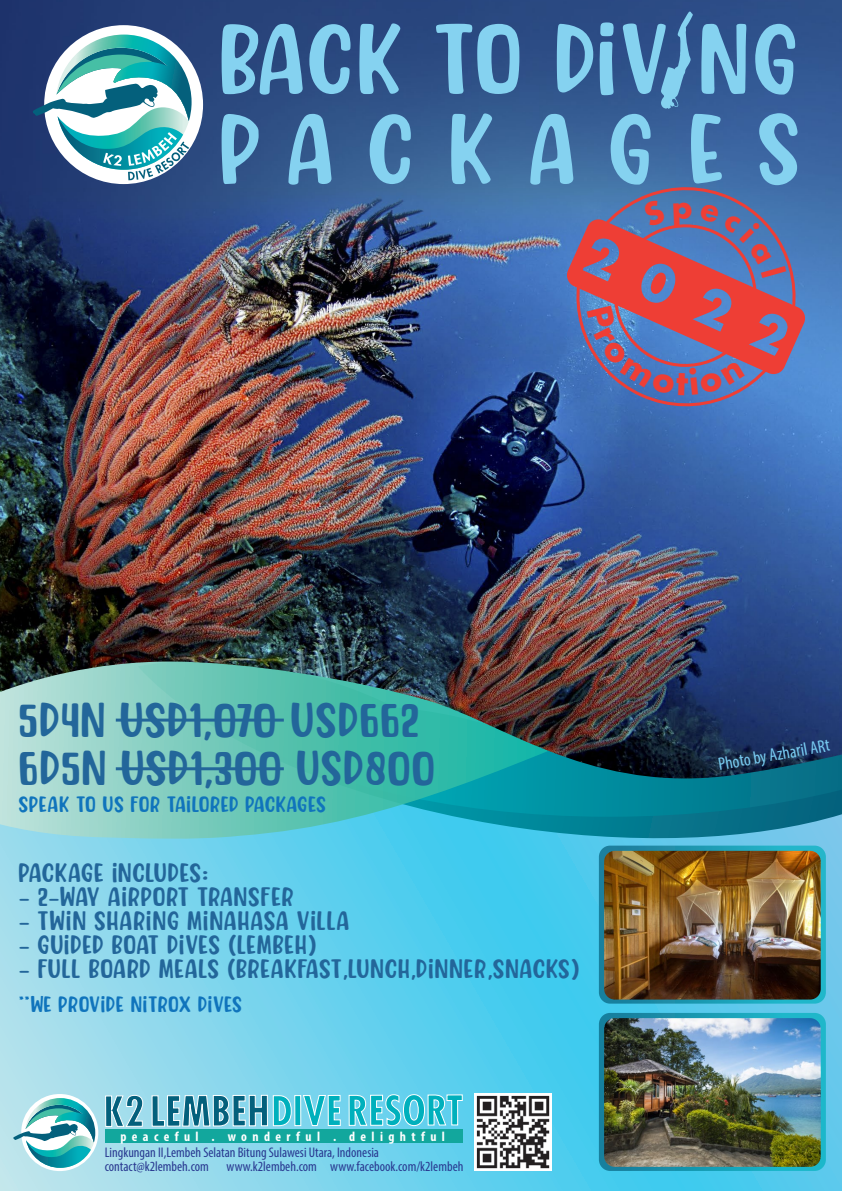
<style>
.page{position:relative;width:842px;height:1191px;background:#fff}
.page>*{position:absolute;margin:0;border:0;box-sizing:border-box;transform-origin:0 0}
.t1{font:44px/48px "Cherish Moment";letter-spacing:.05em;color:#23669a}
.t2{font:24px "Cherish Moment";letter-spacing:.045em;color:#23669a}
.t3{font:20px "Cherish Moment";letter-spacing:.04em;color:#1074bc}
.t4{font:condensed 18px "Myriad Pro";color:#78cbf1}
.t5{font:condensed 14px/14px "Myriad Pro";color:#283890}
.t6{font:700 condensed 13.5px "Myriad Pro";letter-spacing:.4em;color:#fff}
</style>
<div class="page">
<svg style="left:0;top:840px;width:842px;height:351px;background:#70d2ed"></svg>
<svg style="left:138px;top:840px;width:704px;height:6px;background:#5ccced"></svg>
<svg style="left:0;top:780px;width:842px;height:60px;background:#44aeb6"></svg>
<img style="left:0;top:0;width:842px;height:780px">
<div style="left:106px;top:1129px;width:357px;height:14px;background:#12a79d"></div>
<svg style="left:21px;top:1094px;width:77px;height:77px"></svg>
<svg style="left:13px;top:1098px;width:82px;height:69px"></svg>
<div style="left:295px;top:1095px;width:6px;height:30px;background:#00b0bc"></div>
<div style="left:294px;top:1095px;width:7px;height:31px;border:1px solid #fff"></div>
<svg style="left:302px;top:1094px;width:39px;height:32px"></svg>
<svg style="left:348px;top:1093px;width:115px;height:33px;background:#58cbdc"></svg>
<svg style="left:105px;top:1094px;width:39px;height:33px"></svg>
<svg style="left:151px;top:1094px;width:141px;height:33px;background:#66afc2"></svg>
<img style="left:474px;top:1093px;width:77px;height:77px">
<div style="left:599px;top:1013px;width:227px;height:158px;background:linear-gradient(to right,#167b99,#1cc0d1);border-radius:11px"></div>
<svg style="left:599px;top:845px;width:227px;height:158px;background:#2399b0"></svg>
<svg style="left:222px;top:24px;width:81px;height:71px;background:#5e97bf"></svg>
<svg style="left:309px;top:24px;width:41px;height:70px;background:#5990b9"></svg>
<svg style="left:359px;top:23px;width:41px;height:71px;background:#5e97c0"></svg>
<svg style="left:436px;top:24px;width:83px;height:70px;background:#5990ba"></svg>
<svg style="left:557px;top:24px;width:36px;height:68px;background:#619dc5"></svg>
<svg style="left:755px;top:24px;width:40px;height:71px;background:#5f99c4"></svg>
<svg style="left:222px;top:114px;width:37px;height:70px;background:#5e97c0"></svg>
<svg style="left:288px;top:114px;width:43px;height:71px;background:#5e99c1"></svg>
<svg style="left:370px;top:114px;width:41px;height:70px;background:#5f9ac2"></svg>
<svg style="left:451px;top:113px;width:41px;height:71px;background:#64a2c9"></svg>
<svg style="left:530px;top:114px;width:43px;height:71px;background:#629fc7"></svg>
<svg style="left:759px;top:113px;width:38px;height:61px;background:#64a1cc"></svg>
<svg style="left:600px;top:11px;width:146px;height:163px;background:#4e81b1"></svg>
<div style="left:44px;top:25px;width:159px;height:159px;background:#fff;border-radius:50%"></div>
<svg style="left:32px;top:35px;width:160px;height:145px"></svg>
<hr style="left:116px;top:718px;width:168px;height:3px;background:#23669a">
<hr style="left:116px;top:767px;width:168px;height:3px;background:#23669a">
<svg style="left:563px;top:174px;width:246px;height:246px;background:#4f79b5"></svg>
<img style="left:604px;top:851px;width:217px;height:148px">
<img style="left:604px;top:1018px;width:217px;height:148px">
<svg style="left:565px;top:198px;width:242px;height:197px;background:#806993"></svg>
<h1 class="t1" style="left:19px;top:698px;width:417px">5D4N USD1,070 USD662<br>6D5N USD1,300 USD800</h1>
<p class="t3" style="left:19px;top:795px;width:309px">SPEAK TO US FOR TAILORED PACKAGES</p>
<p class="t2" style="left:19px;top:862px;width:190px">PACKAGE INCLUDES:</p>
<p class="t2" style="left:19px;top:886px;width:276px">- 2-WAY AIRPORT TRANSFER</p>
<p class="t2" style="left:19px;top:910px;width:332px">- TWIN SHARING MINAHASA VILLA</p>
<p class="t2" style="left:19px;top:934px;width:298px">- GUIDED BOAT DIVES (LEMBEH)</p>
<p class="t2" style="left:19px;top:958px;width:561px">- FULL BOARD MEALS (BREAKFAST,LUNCH,DINNER,SNACKS)</p>
<p class="t3" style="left:19px;top:995px;width:225px">**WE PROVIDE NITROX DIVES</p>
<p class="t6" style="left:120px;top:1127px;width:326px">peaceful . wonderful . delightful</p>
<p class="t5" style="left:105px;top:1145px;width:276px">Lingkungan II,Lembeh Selatan Bitung Sulawesi Utara, Indonesia contact@k2lembeh.com</p>
<p class="t5" style="left:226px;top:1159px;width:238px">www.k2lembeh.com www.facebook.com/k2lembeh</p>
<p class="t4" style="left:716px;top:753px;width:115px;rotate:-10deg">Photo by Azharil ARt</p>
</div>
